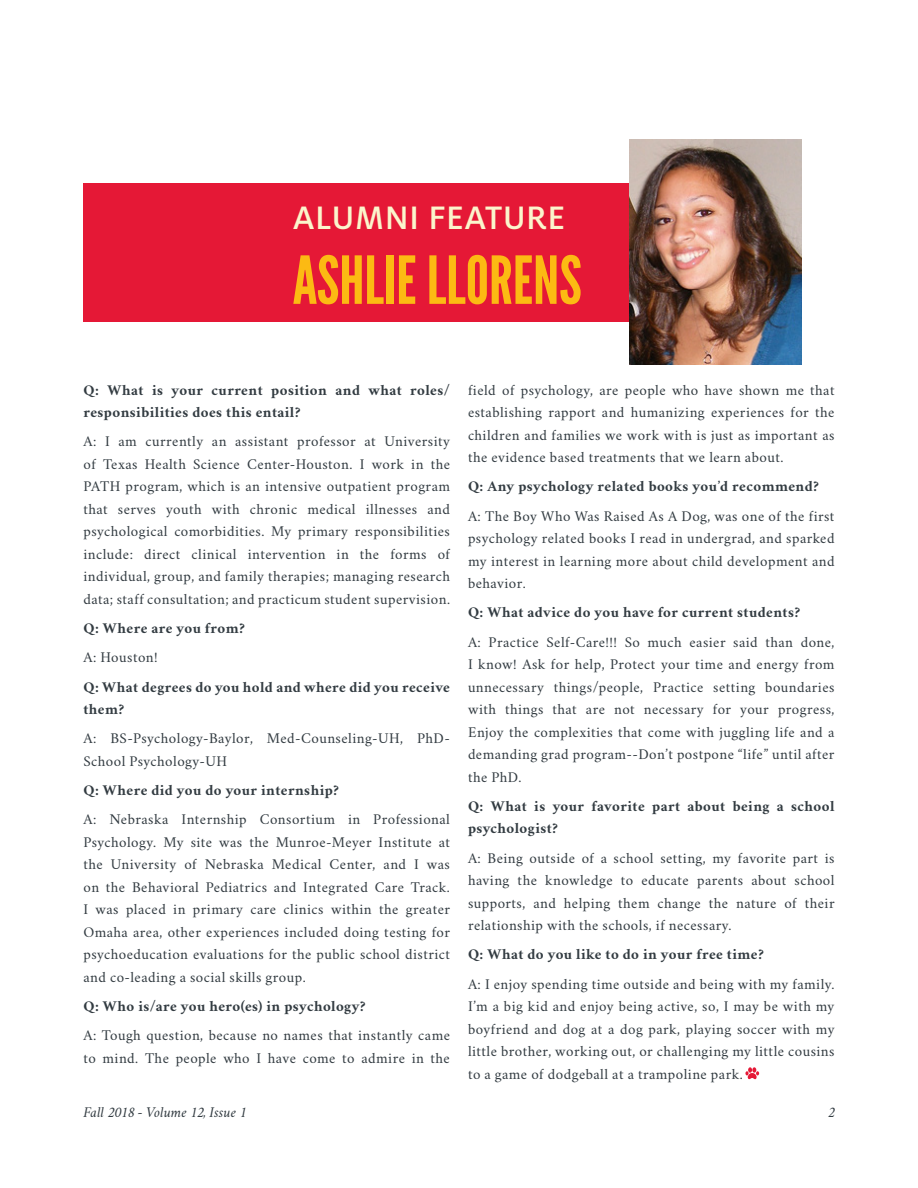
<style>
.page{position:relative;width:918px;height:1188px;background:#fff}
.page>*{position:absolute;margin:0;border:0;box-sizing:border-box;transform-origin:0 0}
.t1{font:66px "League Gothic";color:#fcba13}
.t2{font:500 36px "Milo OT";letter-spacing:.01em;color:#fbf5cc}
.t3{font:15px/22.5px "Crimson";letter-spacing:.03em;color:#323b41;text-align:justify}
.t4{font:700 15px/22.5px "Crimson";letter-spacing:.03em;color:#323b41}
.t5{font:italic 15px "Crimson";color:#323b41}
</style>
<div class="page">
<div style="left:83px;top:183px;width:718px;height:138px;background:#e51836"></div>
<img style="left:629px;top:140px;width:172px;height:224px">
<svg style="left:745px;top:1067px;width:14px;height:12px"></svg>
<p class="t2" style="left:293px;top:198px;width:274px">ALUMNI FEATURE</p>
<p class="t1" style="left:293px;top:241px;width:291px">ASHLIE LLORENS</p>
<p class="t4" style="left:83px;top:378px;width:368px">Q: What is your current position and what roles/ responsibilities does this entail?</p>
<p class="t3" style="left:83px;top:428px;width:368px">A: I am currently an assistant professor at University of Texas Health Science Center-Houston. I work in the PATH program, which is an intensive outpatient program that serves youth with chronic medical illnesses and psychological comorbidities. My primary responsibilities include: direct clinical intervention in the forms of individual, group, and family therapies; managing research data; staff consultation; and practicum student supervision.</p>
<p class="t4" style="left:83px;top:617px;width:163px">Q: Where are you from?</p>
<p class="t3" style="left:83px;top:644px;width:76px">A: Houston!</p>
<p class="t4" style="left:83px;top:675px;width:368px">Q: What degrees do you hold and where did you receive them?</p>
<p class="t3" style="left:83px;top:725px;width:368px">A: BS-Psychology-Baylor, Med-Counseling-UH, PhD-<br>School Psychology-UH</p>
<p class="t4" style="left:83px;top:779px;width:257px">Q: Where did you do your internship?</p>
<p class="t3" style="left:83px;top:806px;width:368px">A: Nebraska Internship Consortium in Professional Psychology. My site was the Munroe-Meyer Institute at the University of Nebraska Medical Center, and I was on the Behavioral Pediatrics and Integrated Care Track.<br>I was placed in primary care clinics within the greater Omaha area, other experiences included doing testing for psychoeducation evaluations for the public school district and co-leading a social skills group.</p>
<p class="t4" style="left:83px;top:995px;width:284px">Q: Who is/are you hero(es) in psychology?</p>
<p class="t3" style="left:83px;top:1022px;width:368px">A: Tough question, because no names that instantly came to mind. The people who I have come to admire in the</p>
<p class="t3" style="left:468px;top:377px;width:368px">field of psychology, are people who have shown me that establishing rapport and humanizing experiences for the children and families we work with is just as important as the evidence based treatments that we learn about.</p>
<p class="t4" style="left:468px;top:475px;width:353px">Q: Any psychology related books you’d recommend?</p>
<p class="t3" style="left:468px;top:503px;width:368px">A: The Boy Who Was Raised As A Dog, was one of the first psychology related books I read in undergrad, and sparked my interest in learning more about child development and behavior.</p>
<p class="t4" style="left:468px;top:601px;width:334px">Q: What advice do you have for current students?</p>
<p class="t3" style="left:468px;top:629px;width:368px">A: Practice Self-Care!!! So much easier said than done, I know! Ask for help, Protect your time and energy from unnecessary things/people, Practice setting boundaries with things that are not necessary for your progress, Enjoy the complexities that come with juggling life and a demanding grad program--Don’t postpone “life” until after the PhD.</p>
<p class="t4" style="left:468px;top:795px;width:368px">Q: What is your favorite part about being a school psychologist?</p>
<p class="t3" style="left:468px;top:845px;width:368px">A: Being outside of a school setting, my favorite part is having the knowledge to educate parents about school supports, and helping them change the nature of their relationship with the schools, if necessary.</p>
<p class="t4" style="left:468px;top:943px;width:297px">Q: What do you like to do in your free time?</p>
<p class="t3" style="left:468px;top:971px;width:368px">A: I enjoy spending time outside and being with my family.<br>I’m a big kid and enjoy being active, so, I may be with my boyfriend and dog at a dog park, playing soccer with my little brother, working out, or challenging my little cousins to a game of dodgeball at a trampoline park.</p>
<p class="t5" style="left:83px;top:1103px;width:164px">Fall 2018 - Volume 12, Issue 1</p>
<p class="t5" style="left:828px;top:1103px;width:8px">2</p>
</div>
